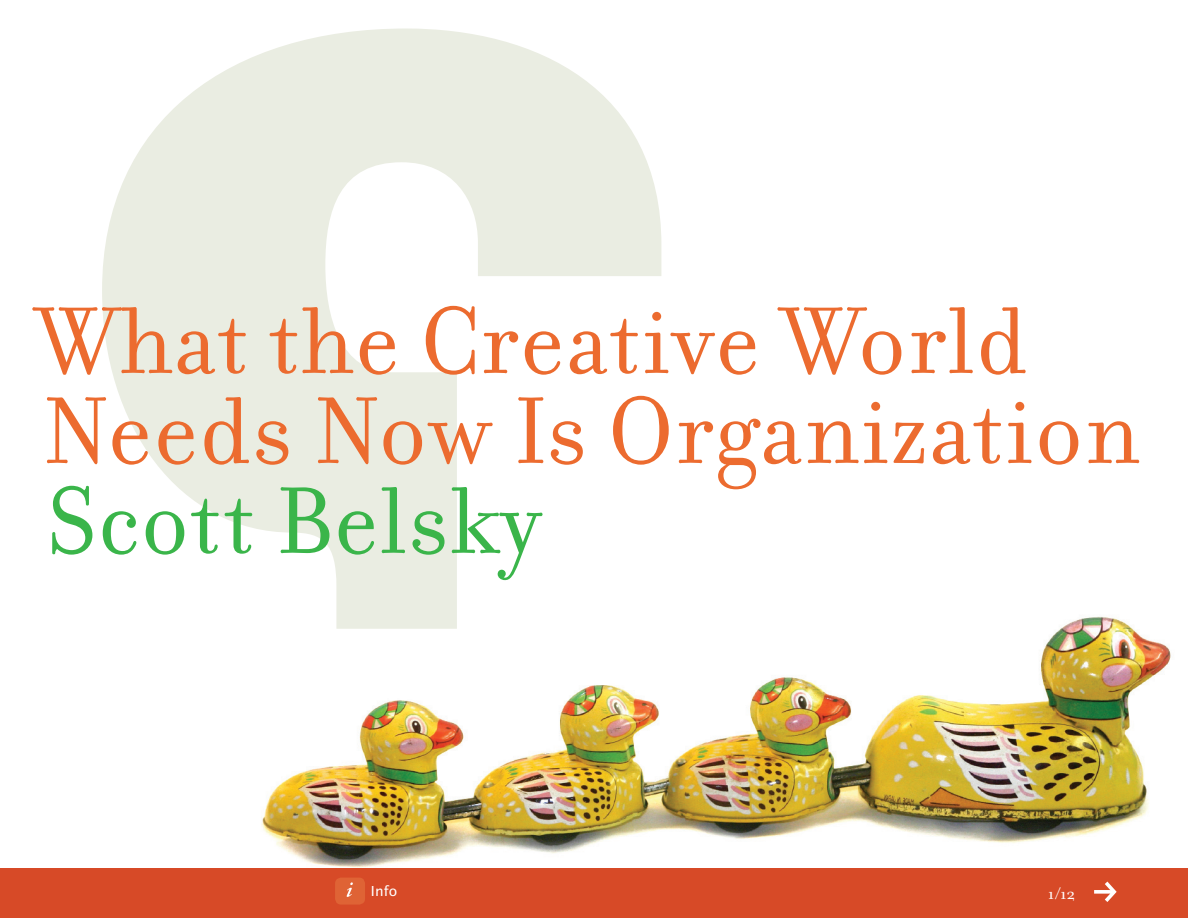
<style>
.page{position:relative;width:1188px;height:918px;background:#fff}
.page>*{position:absolute;margin:0;border:0;box-sizing:border-box;transform-origin:0 0}
.t1{font:102px/90px "Filosofia OT";letter-spacing:.015em;color:#ec6b2f}
.t2{font:102px "Filosofia OT";letter-spacing:.015em;color:#3ab54a}
.t3{font:18px "Filosofia OT";color:#fff}
.t4{font:15px "Lucida Sans EFOP";color:#fff}
</style>
<div class="page">
<svg style="left:102px;top:29px;width:559px;height:562px;fill:#eaede2"></svg>
<div style="left:1px;top:868px;width:1187px;height:50px;background:#d74a27"></div>
<div style="left:335px;top:878px;width:30px;height:27px;background:#df6335;border-radius:6px"></div>
<svg style="left:347px;top:882px;width:6px;height:15px"></svg>
<svg style="left:1094px;top:882px;width:23px;height:20px"></svg>
<img style="left:261px;top:591px;width:910px;height:277px">
<p class="t1" style="left:36px;top:297px;width:1105px">What the Creative World<br>Needs Now Is Organization</p>
<p class="t2" style="left:47px;top:465px;width:496px">Scott Belsky</p>
<p class="t4" style="left:371px;top:883px;width:28px">Info</p>
<p class="t3" style="left:1048px;top:883px;width:29px">1/12</p>
</div>
